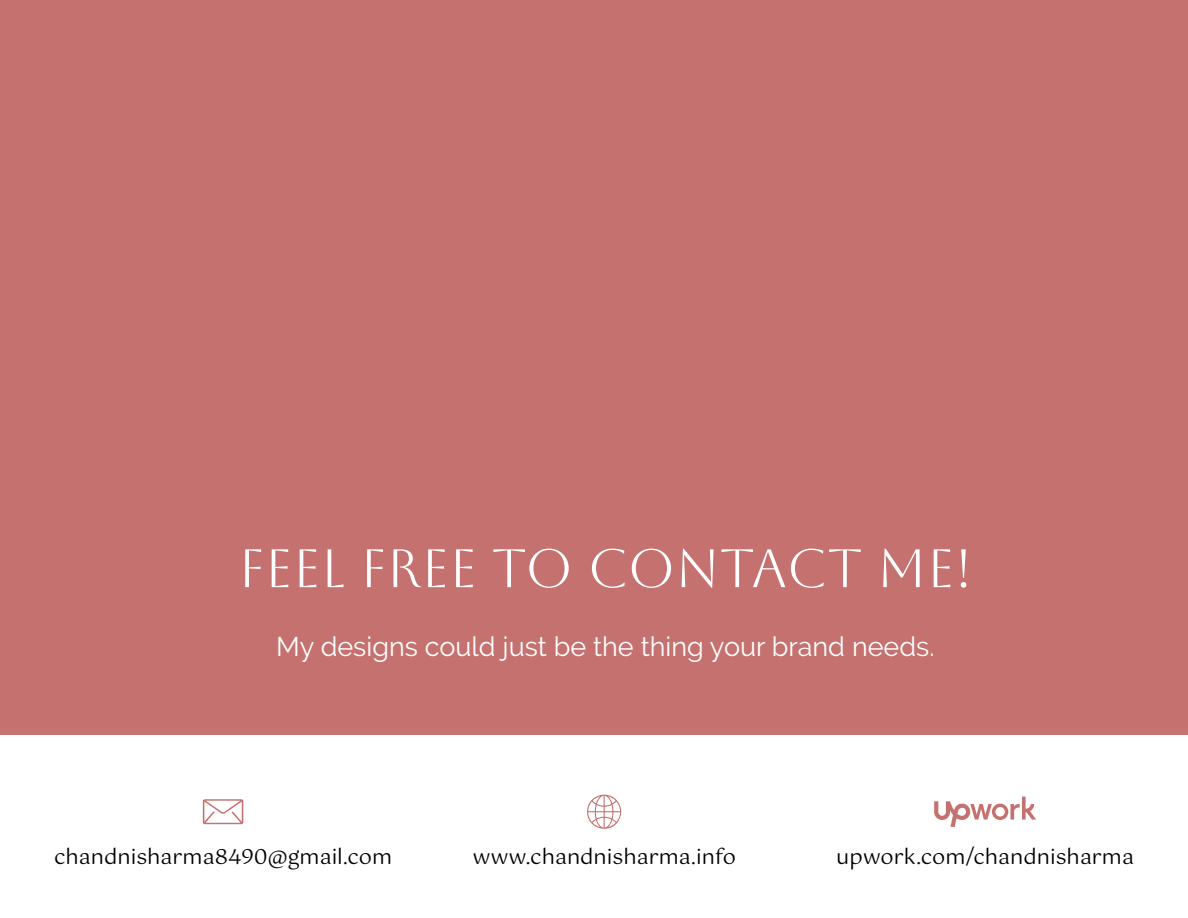
<style>
.page{position:relative;width:1188px;height:918px;background:#fff}
.page>*{position:absolute;margin:0;border:0;box-sizing:border-box;transform-origin:0 0}
.t1{font:54px "Aboreto";color:#fff}
.t2{font:27px "Raleway";color:#fff}
.t3{font:21px "Gotu";color:#000}
</style>
<div class="page">
<div style="left:0;top:0;width:1188px;height:734px;background:#c5716f"></div>
<svg style="left:934px;top:797px;width:102px;height:30px"></svg>
<svg style="left:587px;top:795px;width:34px;height:34px"></svg>
<svg style="left:203px;top:799px;width:40px;height:25px"></svg>
<h1 class="t1" style="left:238px;top:537px;width:736px">FEEL FREE TO CONTACT ME!</h1>
<p class="t2" style="left:276px;top:631px;width:660px">My designs could just be the thing your brand needs.</p>
<p class="t3" style="left:54px;top:845px;width:340px">chandnisharma8490@gmail.com</p>
<p class="t3" style="left:472px;top:845px;width:265px">www.chandnisharma.info</p>
<p class="t3" style="left:836px;top:845px;width:299px">upwork.com/chandnisharma</p>
</div>
